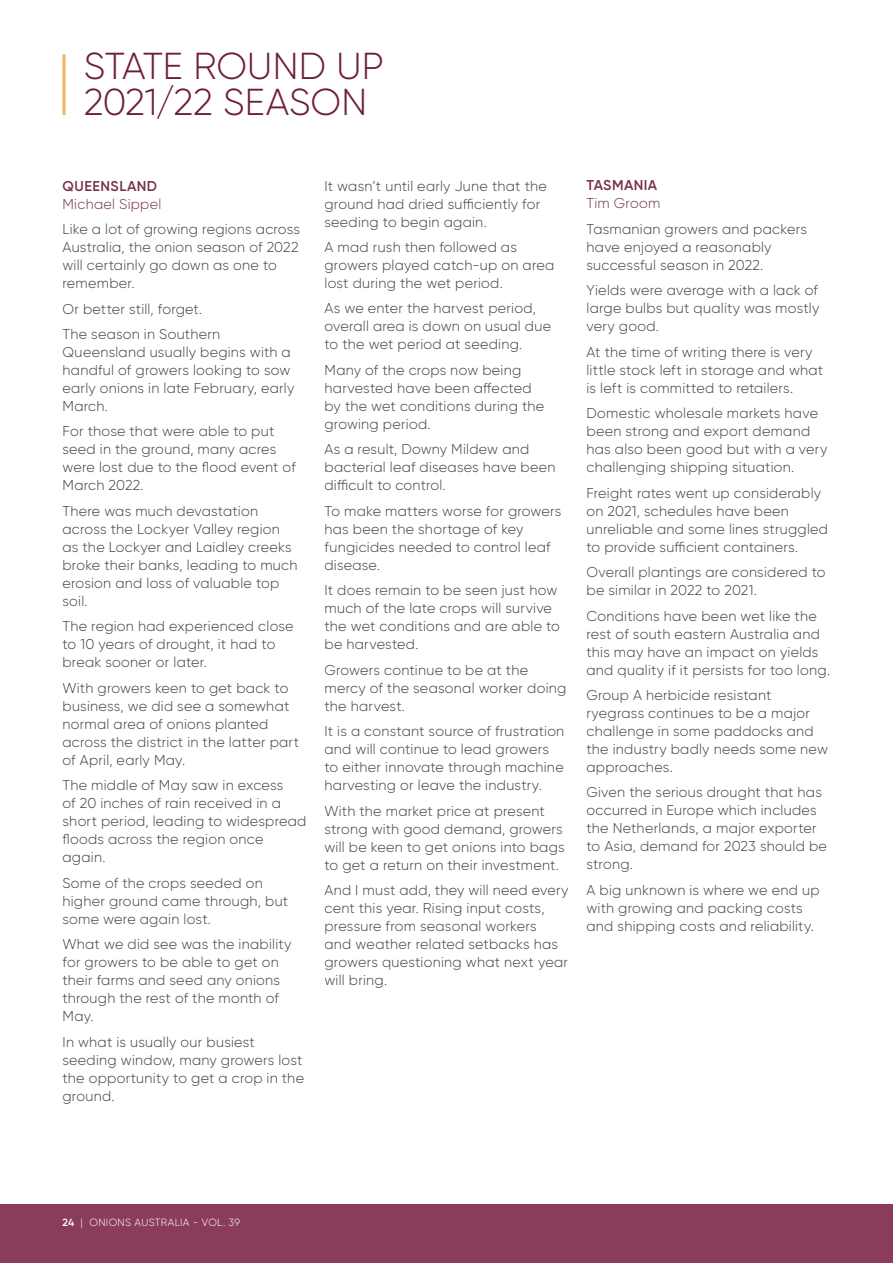
<style>
.page{position:relative;width:893px;height:1263px;background:#fff}
.page>*{position:absolute;margin:0;border:0;box-sizing:border-box;transform-origin:0 0}
.t1{font:300 37.5px/36px "Gilroy";color:#6d1e3f}
.t2{font:300 14.25px/18px "Gilroy";letter-spacing:.015em;color:#414042}
.t3{font:300 14.25px "Gilroy";letter-spacing:.02em;color:#77324b}
.t4{font:600 14.25px "Gilroy";letter-spacing:.035em;color:#77324b}
.t5{font:300 10.5px "Gilroy";letter-spacing:.035em;color:#fff}
.s1{font-weight:600}
</style>
<div class="page">
<div style="left:0;top:1205px;width:893px;height:58px;background:#8b3c5a"></div>
<hr style="left:63px;top:54px;width:3px;height:61px;background:#f0b45a">
<h1 class="t1" style="left:84px;top:48px;width:302px">STATE ROUND UP<br>2021/22 SEASON</h1>
<p class="t4" style="left:63px;top:177px;width:96px">QUEENSLAND</p>
<p class="t3" style="left:63px;top:195px;width:100px">Michael Sippel</p>
<p class="t2" style="left:63px;top:220px;width:239px">Like a lot of growing regions across<br>Australia, the onion season of 2022 will certainly go down as one to remember.</p>
<p class="t2" style="left:63px;top:296px;width:159px;line-height:25.5px">Or better still, forget.<br>The season in Southern</p>
<p class="t2" style="left:63px;top:343px;width:233px">Queensland usually begins with a handful of growers looking to sow early onions in late February, early<br>March.</p>
<p class="t2" style="left:63px;top:422px;width:235px">For those that were able to put seed in the ground, many acres were lost due to the flood event of<br>March 2022.</p>
<p class="t2" style="left:63px;top:502px;width:237px">There was much devastation across the Lockyer Valley region as the Lockyer and Laidley creeks broke their banks, leading to much erosion and loss of valuable top soil.</p>
<p class="t2" style="left:63px;top:617px;width:233px">The region had experienced close to 10 years of drought, it had to break sooner or later.</p>
<p class="t2" style="left:63px;top:679px;width:238px">With growers keen to get back to business, we did see a somewhat normal area of onions planted across the district in the latter part of April, early May.</p>
<p class="t2" style="left:63px;top:776px;width:245px">The middle of May saw in excess<br>of 20 inches of rain received in a short period, leading to widespread floods across the region once again.</p>
<p class="t2" style="left:63px;top:873px;width:227px">Some of the crops seeded on higher ground came through, but some were again lost.</p>
<p class="t2" style="left:63px;top:935px;width:230px">What we did see was the inability for growers to be able to get on their farms and seed any onions through the rest of the month of<br>May.</p>
<p class="t2" style="left:63px;top:1032px;width:243px">In what is usually our busiest seeding window, many growers lost the opportunity to get a crop in the ground.</p>
<p class="t2" style="left:324px;top:176px;width:224px">It wasn’t until early June that the ground had dried sufficiently for seeding to begin again.</p>
<p class="t2" style="left:324px;top:238px;width:231px">A mad rush then followed as growers played catch-up on area lost during the wet period.</p>
<p class="t2" style="left:324px;top:299px;width:228px">As we enter the harvest period, overall area is down on usual due to the wet period at seeding.</p>
<p class="t2" style="left:324px;top:361px;width:221px">Many of the crops now being harvested have been affected by the wet conditions during the growing period.</p>
<p class="t2" style="left:324px;top:440px;width:232px">As a result, Downy Mildew and bacterial leaf diseases have been difficult to control.</p>
<p class="t2" style="left:324px;top:502px;width:238px">To make matters worse for growers has been the shortage of key fungicides needed to control leaf disease.</p>
<p class="t2" style="left:324px;top:581px;width:237px">It does remain to be seen just how much of the late crops will survive the wet conditions and are able to be harvested.</p>
<p class="t2" style="left:324px;top:660px;width:243px">Growers continue to be at the mercy of the seasonal worker doing the harvest.</p>
<p class="t2" style="left:324px;top:722px;width:241px">It is a constant source of frustration and will continue to lead growers to either innovate through machine harvesting or leave the industry.</p>
<p class="t2" style="left:324px;top:801px;width:242px">With the market price at present strong with good demand, growers will be keen to get onions into bags to get a return on their investment.</p>
<p class="t2" style="left:324px;top:881px;width:245px">And I must add, they will need every cent this year. Rising input costs, pressure from seasonal workers<br>and weather related setbacks has growers questioning what next year will bring.</p>
<p class="t4" style="left:587px;top:177px;width:72px">TASMANIA</p>
<p class="t3" style="left:586px;top:195px;width:75px">Tim Groom</p>
<p class="t2" style="left:586px;top:220px;width:222px">Tasmanian growers and packers have enjoyed a reasonably successful season in 2022.</p>
<p class="t2" style="left:586px;top:281px;width:234px;text-align:justify">Yields were average with a lack of large bulbs but quality was mostly very good.</p>
<p class="t2" style="left:586px;top:343px;width:238px">At the time of writing there is very little stock left in storage and what is left is committed to retailers.</p>
<p class="t2" style="left:586px;top:404px;width:242px">Domestic wholesale markets have been strong and export demand has also been good but with a very challenging shipping situation.</p>
<p class="t2" style="left:586px;top:483px;width:243px">Freight rates went up considerably on 2021, schedules have been unreliable and some lines struggled to provide sufficient containers.</p>
<p class="t2" style="left:586px;top:563px;width:241px">Overall plantings are considered to be similar in 2022 to 2021.</p>
<p class="t2" style="left:586px;top:606px;width:245px">Conditions have been wet like the rest of south eastern Australia and this may have an impact on yields and quality if it persists for too long.</p>
<p class="t2" style="left:586px;top:686px;width:243px">Group A herbicide resistant ryegrass continues to be a major challenge in some paddocks and the industry badly needs some new approaches.</p>
<p class="t2" style="left:586px;top:783px;width:242px">Given the serious drought that has occurred in Europe which includes the Netherlands, a major exporter to Asia, demand for 2023 should be strong.</p>
<p class="t2" style="left:586px;top:881px;width:235px">A big unknown is where we end up with growing and packing costs and shipping costs and reliability.</p>
<p class="t5" style="left:63px;top:1216px;width:179px"><span class="s1">24</span> | ONIONS AUSTRALIA - VOL. 39</p>
</div>
